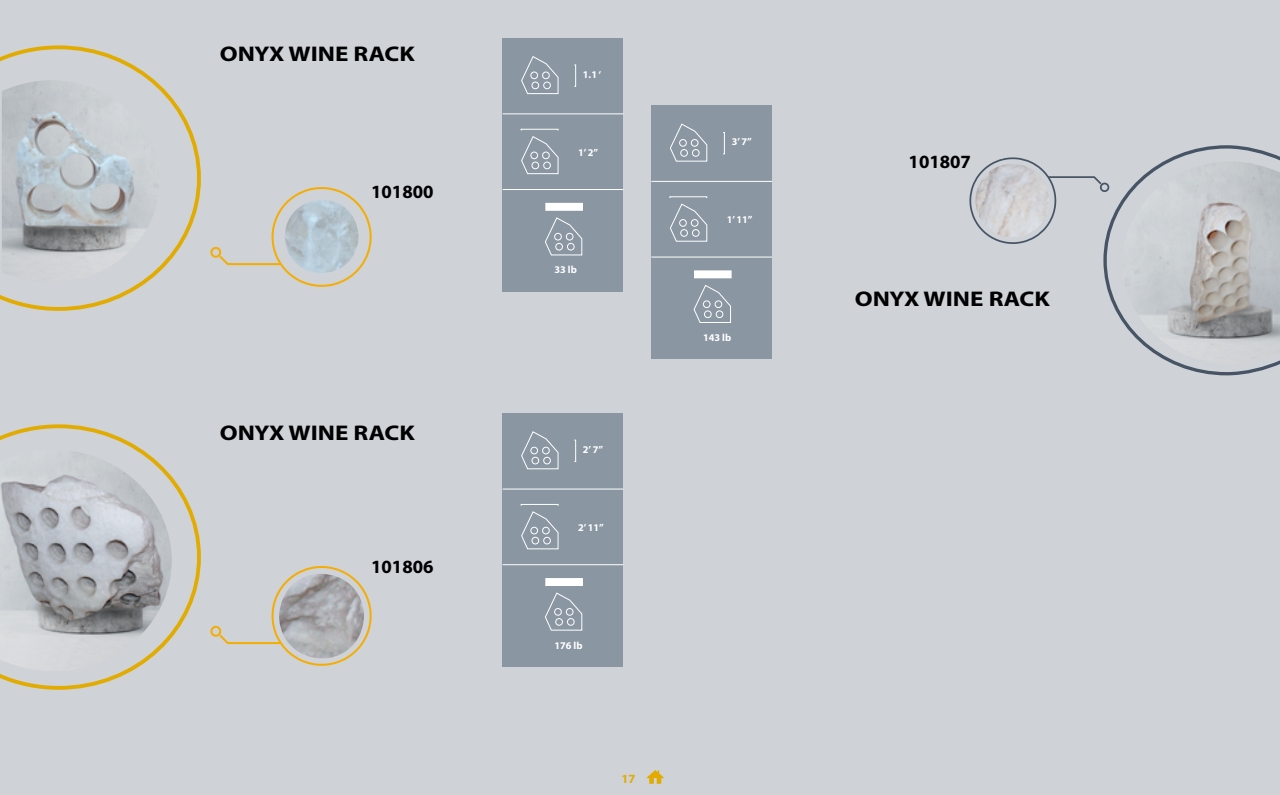
<style>
.page{position:relative;width:1280px;height:795px;background:#cfd2d7}
.page>*{position:absolute;margin:0;border:0;box-sizing:border-box;transform-origin:0 0}
.t1{font:700 21.25px "Myriad Pro";color:#000;scale:1.18 1}
.t2{font:700 18.75px "Myriad Pro";color:#000}
.t3{font:700 12.5px "Myriad Pro";color:#e3ab00}
.t4{font:700 10.25px "Myriad Pro";color:#fff}
</style>
<div class="page">
<svg style="left:0;top:44px;width:203px;height:269px;background:#d0cec4"></svg>
<svg style="left:217px;top:186px;width:156px;height:102px;background:#d1cfca"></svg>
<div style="left:210px;top:247px;width:11px;height:11px;border:2px solid #f4ad00;border-radius:50%"></div>
<svg style="left:0;top:422px;width:203px;height:269px;background:#d0cdc0"></svg>
<svg style="left:217px;top:565px;width:156px;height:102px;background:#d0cfcb"></svg>
<div style="left:210px;top:626px;width:11px;height:10px;border:2px solid #f4ad00;border-radius:50%"></div>
<img style="left:2px;top:80px;width:157px;height:203px">
<img style="left:285px;top:200px;width:74px;height:87px">
<img style="left:0;top:450px;width:172px;height:221px">
<img style="left:279px;top:574px;width:85px;height:100px">
<div style="left:502px;top:38px;width:121px;height:253px;background:#8a96a2"></div>
<hr style="left:503px;top:189px;width:120px;height:1px;background:#fff">
<hr style="left:503px;top:114px;width:120px;height:1px;background:#fff">
<div style="left:546px;top:203px;width:36px;height:7px;background:#fff"></div>
<div style="left:574px;top:65px;width:2px;height:22px;border:1px solid #fff"></div>
<div style="left:521px;top:129px;width:37px;height:2px;border:1px solid #fff"></div>
<svg style="left:521px;top:56px;width:38px;height:38px"></svg>
<div style="left:531px;top:72px;width:7px;height:7px;border:1px solid #fff;border-radius:50%"></div>
<div style="left:542px;top:72px;width:8px;height:7px;border:1px solid #fff;border-radius:50%"></div>
<div style="left:532px;top:82px;width:7px;height:7px;border:1px solid #fff;border-radius:50%"></div>
<div style="left:543px;top:82px;width:8px;height:7px;border:1px solid #fff;border-radius:50%"></div>
<svg style="left:521px;top:136px;width:38px;height:38px"></svg>
<div style="left:531px;top:152px;width:7px;height:7px;border:1px solid #fff;border-radius:50%"></div>
<div style="left:542px;top:152px;width:8px;height:7px;border:1px solid #fff;border-radius:50%"></div>
<div style="left:532px;top:162px;width:7px;height:7px;border:1px solid #fff;border-radius:50%"></div>
<div style="left:543px;top:162px;width:8px;height:7px;border:1px solid #fff;border-radius:50%"></div>
<svg style="left:545px;top:217px;width:38px;height:39px"></svg>
<div style="left:554px;top:233px;width:8px;height:7px;border:1px solid #fff;border-radius:50%"></div>
<div style="left:566px;top:233px;width:7px;height:7px;border:1px solid #fff;border-radius:50%"></div>
<div style="left:555px;top:243px;width:8px;height:7px;border:1px solid #fff;border-radius:50%"></div>
<div style="left:567px;top:243px;width:7px;height:7px;border:1px solid #fff;border-radius:50%"></div>
<div style="left:502px;top:413px;width:121px;height:253px;background:#8a96a2"></div>
<hr style="left:503px;top:564px;width:120px;height:1px;background:#fff">
<hr style="left:503px;top:489px;width:120px;height:1px;background:#fff">
<div style="left:546px;top:578px;width:36px;height:7px;background:#fff"></div>
<div style="left:574px;top:440px;width:2px;height:22px;border:1px solid #fff"></div>
<div style="left:521px;top:504px;width:37px;height:2px;border:1px solid #fff"></div>
<svg style="left:521px;top:431px;width:38px;height:38px"></svg>
<div style="left:531px;top:447px;width:7px;height:7px;border:1px solid #fff;border-radius:50%"></div>
<div style="left:542px;top:447px;width:8px;height:7px;border:1px solid #fff;border-radius:50%"></div>
<div style="left:532px;top:457px;width:7px;height:7px;border:1px solid #fff;border-radius:50%"></div>
<div style="left:543px;top:457px;width:8px;height:7px;border:1px solid #fff;border-radius:50%"></div>
<svg style="left:521px;top:511px;width:38px;height:38px"></svg>
<div style="left:531px;top:527px;width:7px;height:7px;border:1px solid #fff;border-radius:50%"></div>
<div style="left:542px;top:527px;width:8px;height:7px;border:1px solid #fff;border-radius:50%"></div>
<div style="left:532px;top:537px;width:7px;height:7px;border:1px solid #fff;border-radius:50%"></div>
<div style="left:543px;top:537px;width:8px;height:7px;border:1px solid #fff;border-radius:50%"></div>
<svg style="left:545px;top:592px;width:38px;height:39px"></svg>
<div style="left:554px;top:608px;width:8px;height:7px;border:1px solid #fff;border-radius:50%"></div>
<div style="left:566px;top:608px;width:7px;height:7px;border:1px solid #fff;border-radius:50%"></div>
<div style="left:555px;top:618px;width:8px;height:7px;border:1px solid #fff;border-radius:50%"></div>
<div style="left:567px;top:618px;width:7px;height:7px;border:1px solid #fff;border-radius:50%"></div>
<svg style="left:1102px;top:143px;width:178px;height:234px;background:#bec2c9"></svg>
<div style="left:1100px;top:183px;width:9px;height:9px;border:2px solid #465465;border-radius:50%"></div>
<svg style="left:969px;top:156px;width:134px;height:89px;background:#c7cad0"></svg>
<img style="left:1122px;top:161px;width:158px;height:203px">
<img style="left:975px;top:164px;width:74px;height:87px">
<div style="left:651px;top:106px;width:121px;height:253px;background:#8a96a2"></div>
<hr style="left:651px;top:257px;width:121px;height:1px;background:#fff">
<hr style="left:651px;top:181px;width:121px;height:1px;background:#fff">
<div style="left:695px;top:271px;width:36px;height:7px;background:#fff"></div>
<div style="left:723px;top:132px;width:2px;height:22px;border:1px solid #fff"></div>
<div style="left:670px;top:196px;width:37px;height:2px;border:1px solid #fff"></div>
<svg style="left:670px;top:123px;width:38px;height:39px"></svg>
<div style="left:679px;top:139px;width:8px;height:7px;border:1px solid #fff;border-radius:50%"></div>
<div style="left:691px;top:139px;width:7px;height:7px;border:1px solid #fff;border-radius:50%"></div>
<div style="left:680px;top:149px;width:8px;height:8px;border:1px solid #fff;border-radius:50%"></div>
<div style="left:692px;top:149px;width:7px;height:8px;border:1px solid #fff;border-radius:50%"></div>
<svg style="left:670px;top:203px;width:38px;height:39px"></svg>
<div style="left:679px;top:219px;width:8px;height:7px;border:1px solid #fff;border-radius:50%"></div>
<div style="left:691px;top:219px;width:7px;height:7px;border:1px solid #fff;border-radius:50%"></div>
<div style="left:680px;top:229px;width:8px;height:8px;border:1px solid #fff;border-radius:50%"></div>
<div style="left:692px;top:229px;width:7px;height:8px;border:1px solid #fff;border-radius:50%"></div>
<svg style="left:693px;top:285px;width:38px;height:38px"></svg>
<div style="left:703px;top:300px;width:7px;height:8px;border:1px solid #fff;border-radius:50%"></div>
<div style="left:715px;top:300px;width:7px;height:8px;border:1px solid #fff;border-radius:50%"></div>
<div style="left:704px;top:310px;width:8px;height:8px;border:1px solid #fff;border-radius:50%"></div>
<div style="left:716px;top:310px;width:7px;height:8px;border:1px solid #fff;border-radius:50%"></div>
<svg style="left:647px;top:770px;width:17px;height:13px"></svg>
<h1 class="t1" style="left:220px;top:40px;width:167px">ONYX WINE RACK</h1>
<h2 class="t2" style="left:371px;top:179px;width:64px">101800</h2>
<h1 class="t1" style="left:220px;top:419px;width:167px">ONYX WINE RACK</h1>
<h2 class="t2" style="left:371px;top:554px;width:64px">101806</h2>
<p class="t4" style="left:583px;top:67px;width:20px">1.1 ‘</p>
<p class="t4" style="left:578px;top:145px;width:22px">1’ 2”</p>
<p class="t4" style="left:554px;top:263px;width:24px">33 lb</p>
<p class="t4" style="left:583px;top:442px;width:22px">2’ 7”</p>
<p class="t4" style="left:578px;top:520px;width:27px">2’ 11”</p>
<p class="t4" style="left:554px;top:638px;width:30px">176 lb</p>
<p class="t3" style="left:621px;top:770px;width:15px">17</p>
<p class="t4" style="left:732px;top:135px;width:22px">3’ 7”</p>
<p class="t4" style="left:727px;top:213px;width:27px">1’ 11”</p>
<p class="t4" style="left:703px;top:331px;width:30px">143 lb</p>
<h2 class="t2" style="left:909px;top:149px;width:64px">101807</h2>
<h1 class="t1" style="left:855px;top:285px;width:167px">ONYX WINE RACK</h1>
</div>
